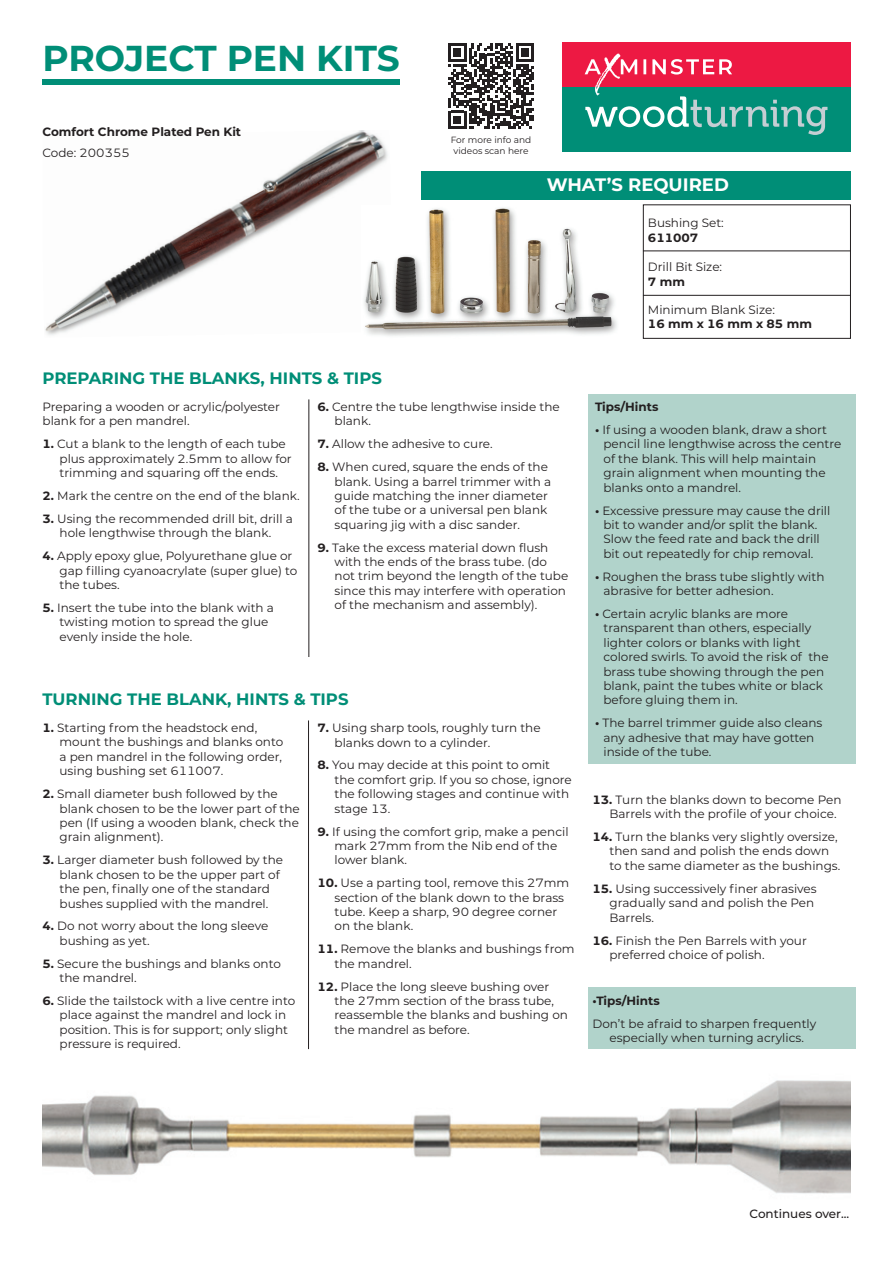
<style>
.page{position:relative;width:893px;height:1263px;background:#fff}
.page>*{position:absolute;margin:0;border:0;box-sizing:border-box;transform-origin:0 0}
.t1{font:700 36px "Montserrat";color:#008e77}
.t2{font:700 18px "Montserrat";color:#fff}
.t3{font:700 16.5px "Montserrat";color:#008e77}
.t4{font:12px/14.4px "Montserrat";color:#231f20}
.t5{font:700 12px "Montserrat";color:#231f20}
.t6{font:500 12px "Montserrat";color:#231f20}
.t7{font:9px/10.5px "Montserrat";color:#231f20;text-align:center}
.s1{font-weight:700}
</style>
<div class="page">
<div style="left:562px;top:87px;width:288px;height:65px;background:#008e77"></div>
<div style="left:562px;top:43px;width:288px;height:44px;background:#ed1943"></div>
<svg style="left:585px;top:54px;width:242px;height:81px"></svg>
<div style="left:421px;top:171px;width:429px;height:29px;background:#008e77"></div>
<div style="left:643px;top:204px;width:208px;height:135px;border:1px solid #231f20"></div>
<hr style="left:643px;top:250px;width:208px;height:1px;background:#231f20">
<hr style="left:643px;top:295px;width:208px;height:1px;background:#231f20">
<svg style="left:448px;top:43px;width:86px;height:86px"></svg>
<div style="left:43px;top:79px;width:357px;height:6px;background:#008e77"></div>
<div style="left:588px;top:988px;width:268px;height:61px;background:#b1d3cb"></div>
<div style="left:588px;top:394px;width:268px;height:370px;background:#b1d3cb"></div>
<hr style="left:309px;top:399px;width:1px;height:258px;background:#231f20">
<hr style="left:308px;top:720px;width:1px;height:329px;background:#231f20">
<img style="left:45px;top:130px;width:343px;height:205px">
<img style="left:362px;top:205px;width:255px;height:131px">
<img style="left:42px;top:1080px;width:809px;height:114px">
<h1 class="t1" style="left:43px;top:32px;width:359px">PROJECT PEN KITS</h1>
<p class="t5" style="left:43px;top:123px;width:200px">Comfort Chrome Plated Pen Kit</p>
<p class="t4" style="left:43px;top:145px;width:89px">Code: 200355</p>
<h3 class="t3" style="left:43px;top:366px;width:341px">PREPARING THE BLANKS, HINTS &amp; TIPS</h3>
<p class="t7" style="left:451px;top:135px;width:82px">For more info and videos scan here</p>
<h2 class="t2" style="left:547px;top:172px;width:184px">WHAT’S REQUIRED</h2>
<p class="t4" style="left:648px;top:216px;width:77px">Bushing Set:</p>
<p class="t5" style="left:648px;top:229px;width:52px">611007</p>
<p class="t4" style="left:648px;top:259px;width:76px">Drill Bit Size:</p>
<p class="t5" style="left:648px;top:273px;width:38px">7 mm</p>
<p class="t4" style="left:648px;top:302px;width:128px">Minimum Blank Size:</p>
<p class="t5" style="left:648px;top:315px;width:165px">16 mm x 16 mm x 85 mm</p>
<p class="t4" style="left:43px;top:399px;width:239px">Preparing a wooden or acrylic/polyester blank for a pen mandrel.</p>
<p class="t4" style="left:60px;top:436px;width:234px;text-indent:-17px"><span class="s1">1.</span> Cut a blank to the length of each tube plus approximately 2.5mm to allow for trimming and squaring off the ends.</p>
<p class="t4" style="left:43px;top:488px;width:259px"><span class="s1">2.</span> Mark the centre on the end of the blank.</p>
<p class="t4" style="left:43px;top:511px;width:252px;text-align:center"><span class="s1">3.</span> Using the recommended drill bit, drill a hole lengthwise through the blank.</p>
<p class="t4" style="left:60px;top:548px;width:239px;text-indent:-17px"><span class="s1">4.</span> Apply epoxy glue, Polyurethane glue or gap filling cyanoacrylate (super glue) to the tubes.</p>
<p class="t4" style="left:60px;top:600px;width:216px;text-indent:-17px"><span class="s1">5.</span> Insert the tube into the blank with a twisting motion to spread the glue evenly inside the hole.</p>
<p class="t4" style="left:335px;top:399px;width:227px;text-indent:-17px"><span class="s1">6.</span> Centre the tube lengthwise inside the blank.</p>
<p class="t4" style="left:318px;top:436px;width:177px"><span class="s1">7.</span> Allow the adhesive to cure.</p>
<p class="t4" style="left:335px;top:459px;width:218px;text-indent:-17px"><span class="s1">8.</span> When cured, square the ends of the blank. Using a barrel trimmer with a guide matching the inner diameter of the tube or a universal pen blank squaring jig with a disc sander.</p>
<p class="t4" style="left:335px;top:540px;width:235px;text-indent:-17px"><span class="s1">9.</span> Take the excess material down flush with the ends of the brass tube. (do not trim beyond the length of the tube since this may interfere with operation of the mechanism and assembly).</p>
<h3 class="t3" style="left:43px;top:687px;width:308px">TURNING THE BLANK, HINTS &amp; TIPS</h3>
<p class="t4" style="left:60px;top:720px;width:225px;text-indent:-17px"><span class="s1">1.</span> Starting from the headstock end, mount the bushings and blanks onto a pen mandrel in the following order, using bushing set 611007.</p>
<p class="t4" style="left:60px;top:786px;width:242px;text-indent:-17px"><span class="s1">2.</span> Small diameter bush followed by the blank chosen to be the lower part of the pen (If using a wooden blank, check the grain alignment).</p>
<p class="t4" style="left:60px;top:852px;width:225px;text-indent:-17px"><span class="s1">3.</span> Larger diameter bush followed by the blank chosen to be the upper part of the pen, finally one of the standard bushes supplied with the mandrel.</p>
<p class="t4" style="left:60px;top:918px;width:210px;text-indent:-17px"><span class="s1">4.</span> Do not worry about the long sleeve bushing as yet.</p>
<p class="t4" style="left:60px;top:956px;width:223px;text-indent:-17px"><span class="s1">5.</span> Secure the bushings and blanks onto the mandrel.</p>
<p class="t4" style="left:60px;top:993px;width:237px;text-indent:-17px"><span class="s1">6.</span> Slide the tailstock with a live centre into place against the mandrel and lock in position. This is for support; only slight pressure is required.</p>
<p class="t4" style="left:335px;top:720px;width:208px;text-indent:-17px"><span class="s1">7.</span> Using sharp tools, roughly turn the blanks down to a cylinder.</p>
<p class="t4" style="left:335px;top:757px;width:239px;text-indent:-17px"><span class="s1">8.</span> You may decide at this point to omit the comfort grip. If you so chose, ignore the following stages and continue with stage 13.</p>
<p class="t4" style="left:335px;top:824px;width:235px;text-indent:-17px"><span class="s1">9.</span> If using the comfort grip, make a pencil mark 27mm from the Nib end of the lower blank.</p>
<p class="t4" style="left:335px;top:875px;width:236px;text-indent:-17px"><span class="s1">10.</span> Use a parting tool, remove this 27mm section of the blank down to the brass tube. Keep a sharp, 90 degree corner on the blank.</p>
<p class="t4" style="left:335px;top:941px;width:242px;text-indent:-17px"><span class="s1">11.</span> Remove the blanks and bushings from the mandrel.</p>
<p class="t4" style="left:335px;top:979px;width:235px;text-indent:-17px"><span class="s1">12.</span> Place the long sleeve bushing over the 27mm section of the brass tube, reassemble the blanks and bushing on the mandrel as before.</p>
<p class="t5" style="left:595px;top:398px;width:65px">Tips/Hints</p>
<p class="t4" style="left:603px;top:422px;width:239px;text-indent:-9px"><span class="s1">•</span> If using a wooden blank, draw a short pencil line lengthwise across the centre of the blank. This will help maintain grain alignment when mounting the blanks onto a mandrel.</p>
<p class="t4" style="left:603px;top:503px;width:228px;text-indent:-9px"><span class="s1">•</span> Excessive pressure may cause the drill bit to wander and/or split the blank.<br>Slow the feed rate and back the drill bit out repeatedly for chip removal.</p>
<p class="t4" style="left:603px;top:569px;width:222px;text-indent:-9px"><span class="s1">•</span> Roughen the brass tube slightly with abrasive for better adhesion.</p>
<p class="t4" style="left:603px;top:606px;width:227px;text-indent:-9px"><span class="s1">•</span> Certain acrylic blanks are more transparent than others, especially lighter colors or blanks with light colored swirls. To avoid the risk of the brass tube showing through the pen blank, paint the tubes white or black before gluing them in.</p>
<p class="t4" style="left:603px;top:715px;width:220px;text-indent:-9px"><span class="s1">•</span> The barrel trimmer guide also cleans any adhesive that may have gotten inside of the tube.</p>
<p class="t4" style="left:609px;top:792px;width:234px;text-indent:-17px"><span class="s1">13.</span> Turn the blanks down to become Pen<br>Barrels with the profile of your choice.</p>
<p class="t4" style="left:609px;top:829px;width:232px;text-indent:-17px"><span class="s1">14.</span> Turn the blanks very slightly oversize, then sand and polish the ends down to the same diameter as the bushings.</p>
<p class="t4" style="left:609px;top:881px;width:209px;text-indent:-17px"><span class="s1">15.</span> Using successively finer abrasives gradually sand and polish the Pen<br>Barrels.</p>
<p class="t4" style="left:609px;top:933px;width:199px;text-indent:-17px"><span class="s1">16.</span> Finish the Pen Barrels with your preferred choice of polish.</p>
<p class="t5" style="left:592px;top:992px;width:69px">•Tips/Hints</p>
<p class="t4" style="left:592px;top:1016px;width:225px;text-align:center">Don’t be afraid to sharpen frequently especially when turning acrylics.</p>
<p class="t6" style="left:750px;top:1205px;width:101px">Continues over...</p>
</div>
